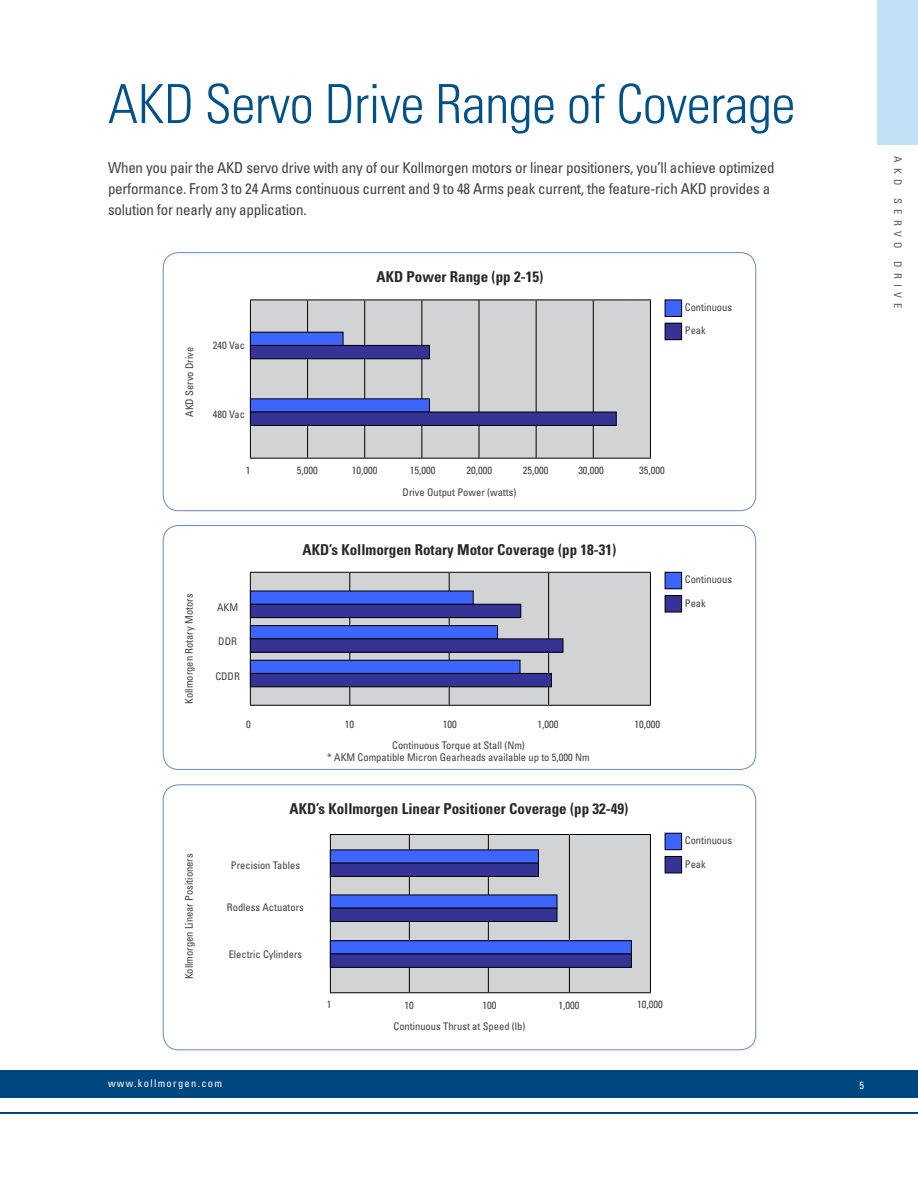
<style>
.page{position:relative;width:918px;height:1188px;background:#fff}
.page>*{position:absolute;margin:0;border:0;box-sizing:border-box;transform-origin:0 0}
.t1{font:300 condensed 54px "Univers";letter-spacing:-.01em;color:#005188}
.t2{font:condensed 15px/21px "Univers";letter-spacing:-.015em;color:#414042}
.t3{font:700 condensed 15px "Univers";color:#292829}
.t4{font:condensed 10.5px/12px "Univers";color:#414042;text-align:center}
.t5{font:condensed 10.5px "Univers";letter-spacing:.125em;color:#fff}
.t6{font:condensed 10.5px "Univers";letter-spacing:.5em;color:#58595b}
</style>
<div class="page">
<div style="left:0;top:1070px;width:918px;height:28px;background:#00467f"></div>
<hr style="left:0;top:1112px;width:918px;height:2px;background:#00467f">
<div style="left:878px;top:0;width:40px;height:145px;background:#c2e1f6"></div>
<div style="left:163px;top:525px;width:593px;height:245px;border:1px solid #6c89b4;border-radius:15px"></div>
<div style="left:251px;top:573px;width:399px;height:132px;background:#d1d3d4"></div>
<hr style="left:250px;top:572px;width:100px;height:1px;background:#000">
<hr style="left:250px;top:573px;width:1px;height:132px;background:#000">
<hr style="left:350px;top:572px;width:99px;height:1px;background:#000">
<hr style="left:349px;top:573px;width:1px;height:132px;background:#000">
<hr style="left:449px;top:572px;width:100px;height:1px;background:#000">
<hr style="left:449px;top:573px;width:1px;height:132px;background:#000">
<hr style="left:549px;top:572px;width:102px;height:1px;background:#000">
<hr style="left:548px;top:573px;width:1px;height:132px;background:#000">
<hr style="left:650px;top:573px;width:1px;height:132px;background:#000">
<hr style="left:250px;top:705px;width:100px;height:1px;background:#000">
<hr style="left:350px;top:705px;width:99px;height:1px;background:#000">
<hr style="left:449px;top:705px;width:100px;height:1px;background:#000">
<hr style="left:549px;top:705px;width:102px;height:1px;background:#000">
<div style="left:250px;top:591px;width:223px;height:13px;background:#3d65fc"></div>
<div style="left:250px;top:604px;width:271px;height:14px;background:#363397"></div>
<div style="left:250px;top:604px;width:271px;height:14px;border:1px solid #000"></div>
<div style="left:250px;top:626px;width:248px;height:13px;background:#3d65fc"></div>
<div style="left:250px;top:625px;width:248px;height:14px;border:1px solid #000"></div>
<div style="left:250px;top:639px;width:313px;height:13px;background:#363397"></div>
<div style="left:250px;top:638px;width:313px;height:15px;border:1px solid #000"></div>
<div style="left:250px;top:660px;width:270px;height:14px;background:#3d65fc"></div>
<div style="left:250px;top:673px;width:301px;height:14px;background:#363397"></div>
<div style="left:250px;top:673px;width:302px;height:14px;border:1px solid #000"></div>
<div style="left:665px;top:596px;width:17px;height:16px;background:#363397"></div>
<div style="left:665px;top:595px;width:17px;height:17px;border:1px solid #000"></div>
<div style="left:665px;top:572px;width:17px;height:17px;background:#3d65fc"></div>
<div style="left:665px;top:572px;width:17px;height:17px;border:1px solid #000"></div>
<div style="left:163px;top:784px;width:593px;height:266px;border:1px solid #6c89b4;border-radius:15px"></div>
<div style="left:331px;top:835px;width:319px;height:157px;background:#d1d3d4"></div>
<hr style="left:330px;top:834px;width:79px;height:1px;background:#000">
<hr style="left:330px;top:835px;width:1px;height:157px;background:#000">
<hr style="left:409px;top:834px;width:79px;height:1px;background:#000">
<hr style="left:409px;top:835px;width:1px;height:157px;background:#000">
<hr style="left:488px;top:834px;width:81px;height:1px;background:#000">
<hr style="left:488px;top:835px;width:1px;height:157px;background:#000">
<hr style="left:569px;top:834px;width:82px;height:1px;background:#000">
<hr style="left:569px;top:835px;width:1px;height:157px;background:#000">
<hr style="left:650px;top:835px;width:1px;height:157px;background:#000">
<hr style="left:330px;top:992px;width:79px;height:1px;background:#000">
<hr style="left:409px;top:992px;width:79px;height:1px;background:#000">
<hr style="left:488px;top:992px;width:81px;height:1px;background:#000">
<hr style="left:569px;top:992px;width:82px;height:1px;background:#000">
<div style="left:330px;top:850px;width:208px;height:13px;background:#3d65fc"></div>
<div style="left:330px;top:863px;width:208px;height:13px;background:#363397"></div>
<div style="left:330px;top:863px;width:209px;height:14px;border:1px solid #000"></div>
<div style="left:330px;top:895px;width:227px;height:13px;background:#3d65fc"></div>
<div style="left:330px;top:908px;width:227px;height:14px;background:#363397"></div>
<div style="left:330px;top:908px;width:227px;height:14px;border:1px solid #000"></div>
<div style="left:330px;top:941px;width:301px;height:13px;background:#3d65fc"></div>
<div style="left:330px;top:940px;width:302px;height:14px;border:1px solid #000"></div>
<div style="left:330px;top:954px;width:301px;height:13px;background:#363397"></div>
<div style="left:330px;top:954px;width:302px;height:14px;border:1px solid #000"></div>
<div style="left:665px;top:856px;width:17px;height:17px;background:#363397"></div>
<div style="left:665px;top:856px;width:17px;height:17px;border:1px solid #000"></div>
<div style="left:665px;top:833px;width:17px;height:17px;background:#3d65fc"></div>
<div style="left:665px;top:833px;width:17px;height:17px;border:1px solid #000"></div>
<div style="left:251px;top:301px;width:399px;height:157px;background:#d1d3d4"></div>
<hr style="left:250px;top:300px;width:58px;height:1px;background:#000">
<hr style="left:250px;top:300px;width:1px;height:158px;background:#000">
<hr style="left:308px;top:300px;width:57px;height:1px;background:#000">
<hr style="left:307px;top:300px;width:1px;height:158px;background:#000">
<hr style="left:365px;top:300px;width:57px;height:1px;background:#000">
<hr style="left:364px;top:300px;width:1px;height:158px;background:#000">
<hr style="left:422px;top:300px;width:57px;height:1px;background:#000">
<hr style="left:421px;top:300px;width:1px;height:158px;background:#000">
<hr style="left:479px;top:300px;width:57px;height:1px;background:#000">
<hr style="left:479px;top:300px;width:1px;height:158px;background:#000">
<hr style="left:536px;top:300px;width:57px;height:1px;background:#000">
<hr style="left:536px;top:300px;width:1px;height:158px;background:#000">
<hr style="left:593px;top:300px;width:58px;height:1px;background:#000">
<hr style="left:593px;top:300px;width:1px;height:158px;background:#000">
<hr style="left:650px;top:300px;width:1px;height:158px;background:#000">
<hr style="left:250px;top:458px;width:58px;height:1px;background:#000">
<hr style="left:308px;top:458px;width:57px;height:1px;background:#000">
<hr style="left:365px;top:458px;width:57px;height:1px;background:#000">
<hr style="left:422px;top:458px;width:57px;height:1px;background:#000">
<hr style="left:479px;top:458px;width:57px;height:1px;background:#000">
<hr style="left:536px;top:458px;width:57px;height:1px;background:#000">
<hr style="left:593px;top:458px;width:58px;height:1px;background:#000">
<div style="left:163px;top:252px;width:593px;height:259px;border:1px solid #6c89b4;border-radius:15px"></div>
<div style="left:250px;top:332px;width:93px;height:14px;background:#3d65fc"></div>
<div style="left:250px;top:345px;width:179px;height:14px;background:#363397"></div>
<div style="left:250px;top:345px;width:180px;height:14px;border:1px solid #000"></div>
<div style="left:250px;top:399px;width:179px;height:13px;background:#3d65fc"></div>
<div style="left:250px;top:412px;width:366px;height:13px;background:#363397"></div>
<div style="left:250px;top:412px;width:367px;height:14px;border:1px solid #000"></div>
<div style="left:665px;top:323px;width:17px;height:17px;background:#363397"></div>
<div style="left:665px;top:323px;width:17px;height:17px;border:1px solid #000"></div>
<div style="left:665px;top:300px;width:17px;height:16px;background:#3d65fc"></div>
<div style="left:665px;top:300px;width:17px;height:17px;border:1px solid #000"></div>
<h1 class="t1" style="left:108px;top:72px;width:689px">AKD Servo Drive Range of Coverage</h1>
<p class="t2" style="left:108px;top:157px;width:668px">When you pair the AKD servo drive with any of our Kollmorgen motors or linear positioners, you’ll achieve optimized performance. From 3 to 24 Arms continuous current and 9 to 48 Arms peak current, the feature-rich AKD provides a solution for nearly any application.</p>
<h2 class="t3" style="left:377px;top:267px;width:168px">AKD Power Range (pp 2-15)</h2>
<p class="t4" style="left:183px;top:417px;width:71px;rotate:-90deg">AKD Servo Drive</p>
<p class="t4" style="left:213px;top:339px;width:34px">240 Vac</p>
<p class="t4" style="left:213px;top:408px;width:34px">480 Vac</p>
<p class="t4" style="left:183px;top:704px;width:112px;rotate:-90deg">Kollmorgen Rotary Motors</p>
<p class="t4" style="left:246px;top:464px;width:6px">1</p>
<p class="t4" style="left:352px;top:464px;width:27px">10,000</p>
<p class="t4" style="left:467px;top:464px;width:27px">20,000</p>
<p class="t4" style="left:578px;top:464px;width:27px">30,000</p>
<p class="t4" style="left:639px;top:464px;width:27px">35,000</p>
<p class="t4" style="left:403px;top:486px;width:115px">Drive Output Power (watts)</p>
<p class="t4" style="left:297px;top:464px;width:22px">5,000</p>
<p class="t4" style="left:410px;top:464px;width:27px">15,000</p>
<p class="t4" style="left:523px;top:464px;width:27px">25,000</p>
<p class="t4" style="left:217px;top:601px;width:23px">AKM</p>
<p class="t4" style="left:218px;top:635px;width:20px">DDR</p>
<p class="t4" style="left:215px;top:670px;width:26px">CDDR</p>
<h2 class="t3" style="left:303px;top:540px;width:315px">AKD’s Kollmorgen Rotary Motor Coverage (pp 18-31)</h2>
<p class="t4" style="left:246px;top:718px;width:6px">0</p>
<p class="t4" style="left:345px;top:718px;width:11px">10</p>
<p class="t4" style="left:443px;top:718px;width:15px">100</p>
<p class="t4" style="left:538px;top:718px;width:22px">1,000</p>
<p class="t4" style="left:635px;top:718px;width:27px">10,000</p>
<p class="t4" style="left:327px;top:739px;width:264px">Continuous Torque at Stall (Nm)<br>* AKM Compatible Micron Gearheads available up to 5,000 Nm</p>
<h2 class="t3" style="left:290px;top:799px;width:340px">AKD’s Kollmorgen Linear Positioner Coverage (pp 32-49)</h2>
<p class="t4" style="left:183px;top:979px;width:127px;rotate:-90deg">Kollmorgen Linear Positioners</p>
<p class="t4" style="left:231px;top:859px;width:71px">Precision Tables</p>
<p class="t4" style="left:227px;top:901px;width:78px">Rodless Actuators</p>
<p class="t4" style="left:229px;top:948px;width:75px">Electric Cylinders</p>
<p class="t5" style="left:108px;top:1077px;width:116px">www.kollmorgen.com</p>
<p class="t4" style="left:394px;top:994px;width:133px;line-height:21.3px;text-align:left;text-indent:89px">100<br>Continuous Thrust at Speed (lb)</p>
<p class="t4" style="left:558px;top:999px;width:22px">1,000</p>
<p class="t4" style="left:637px;top:998px;width:27px">10,000</p>
<p class="t4" style="left:327px;top:998px;width:6px">1</p>
<p class="t4" style="left:405px;top:999px;width:11px">10</p>
<p class="t4" style="left:685px;top:301px;width:49px">Continuous</p>
<p class="t4" style="left:685px;top:324px;width:22px">Peak</p>
<p class="t4" style="left:685px;top:573px;width:49px">Continuous</p>
<p class="t4" style="left:685px;top:597px;width:22px">Peak</p>
<p class="t4" style="left:685px;top:834px;width:49px">Continuous</p>
<p class="t4" style="left:685px;top:858px;width:22px">Peak</p>
<p class="t6" style="left:905px;top:156px;width:154px;rotate:90deg">AKD SERVO DRIVE</p>
<p class="t5" style="left:859px;top:1079px;width:6px">5</p>
</div>
